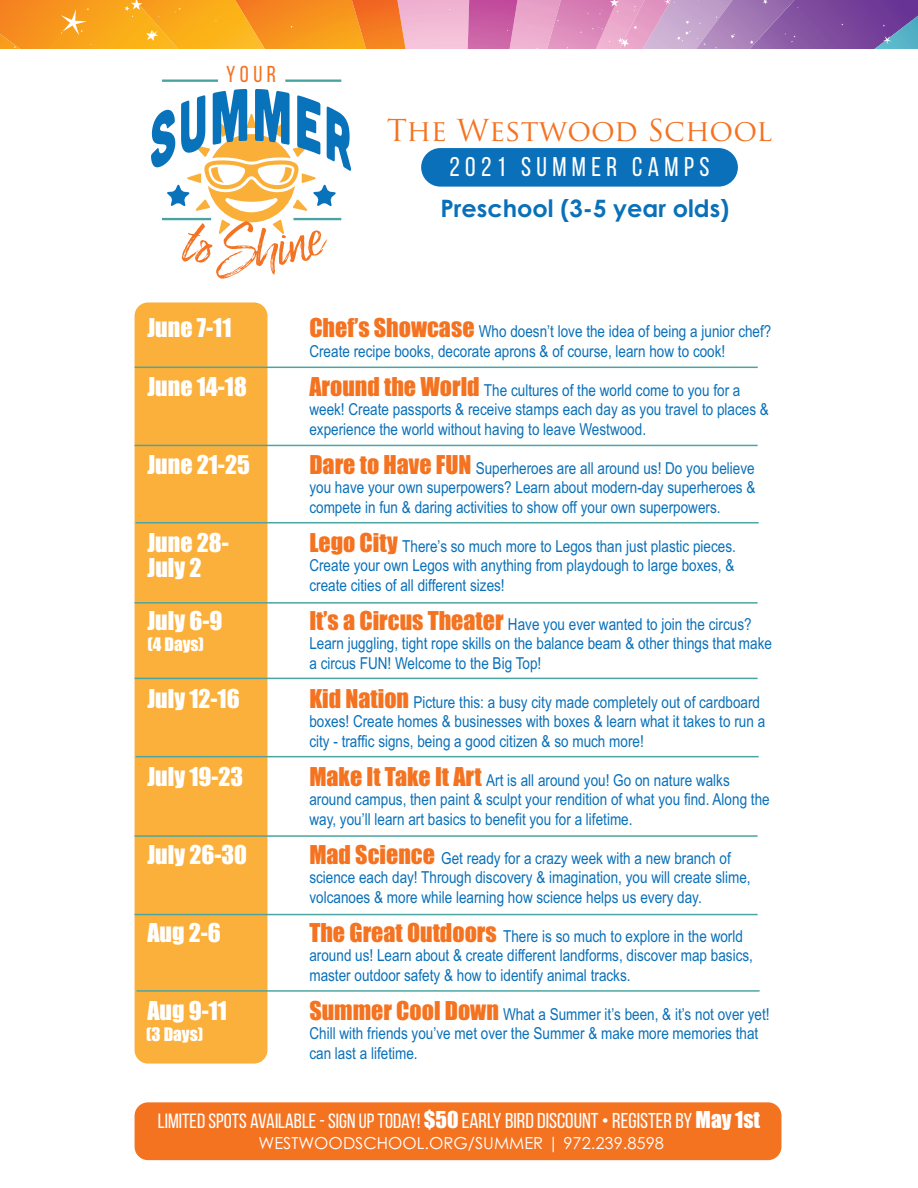
<style>
.page{position:relative;width:918px;height:1188px;background:#fff}
.page>*{position:absolute;margin:0;border:0;box-sizing:border-box;transform-origin:0 0}
.t1{font:29.4px "Trajan Pro";color:#f47321}
.t2{font:27px "Bebas Neue";letter-spacing:.2em;color:#fff}
.t3{font:24px "Impact";color:#fff}
.t4{font:700 24px "Century Gothic";color:#0970b9}
.t5{font:22.95px "Bebas Neue";color:#f37323}
.t6{font:20.7px "Bebas Neue";color:#fff}
.t7{font:17.25px "Impact";color:#fff}
.t8{font:16.5px/19.5px "Arial Narrow";color:#0970b9}
.t9{font:16.5px "Century Gothic";color:#fff}
.s1{font-family:"Impact";font-size:24px;color:#f47321}
.s2{font-family:"Impact";font-size:21.45px}
.s3{font-size:21.45px}
</style>
<div class="page">
<svg style="left:0;top:0;width:917px;height:49px;background:#d58e76"></svg>
<div style="left:135px;top:1102px;width:646px;height:58px;background:#f47321;border-radius:14px"></div>
<hr style="left:285px;top:80px;width:56px;height:2px;background:#49a4a1">
<hr style="left:162px;top:80px;width:56px;height:2px;background:#49a4a1">
<div style="left:421px;top:148px;width:317px;height:39px;background:#0970b9;border-radius:19px"></div>
<div style="left:135px;top:302px;width:132px;height:762px;background:#fbb03b;border-radius:14px"></div>
<hr style="left:135px;top:367px;width:623px;height:1px;background:#4da5a2">
<hr style="left:135px;top:445px;width:623px;height:1px;background:#4da5a2">
<hr style="left:136px;top:522px;width:623px;height:1px;background:#4da5a2">
<hr style="left:135px;top:602px;width:623px;height:2px;background:#4da5a2">
<hr style="left:135px;top:678px;width:623px;height:1px;background:#4da5a2">
<hr style="left:136px;top:756px;width:623px;height:1px;background:#4da5a2">
<hr style="left:135px;top:835px;width:623px;height:2px;background:#4da5a2">
<hr style="left:135px;top:914px;width:623px;height:1px;background:#4da5a2">
<hr style="left:137px;top:990px;width:623px;height:2px;background:#4da5a2">
<svg style="left:151px;top:89px;width:200px;height:145px"></svg>
<h3 class="t5" style="left:226px;top:61px;width:51px">YOUR</h3>
<h1 class="t1" style="left:387px;top:118px;width:387px">The Westwood School</h1>
<h2 class="t2" style="left:449px;top:151px;width:262px">2021 SUMMER CAMPS</h2>
<h3 class="t4" style="left:440px;top:195px;width:290px">Preschool (3-5 year olds)</h3>
<h3 class="t3" style="left:147px;top:315px;width:86px">June 7-11</h3>
<p class="t8" style="left:309px;top:322px;width:464px"><span class="s1">Chef’s Showcase</span> Who doesn’t love the idea of being a junior chef?<br>Create recipe books, decorate aprons &amp; of course, learn how to cook!</p>
<h3 class="t3" style="left:147px;top:373px;width:101px">June 14-18</h3>
<p class="t8" style="left:309px;top:380px;width:461px"><span class="s1">Around the World</span> The cultures of the world come to you for a week! Create passports &amp; receive stamps each day as you travel to places &amp; experience the world without having to leave Westwood.</p>
<h3 class="t3" style="left:147px;top:451px;width:104px">June 21-25</h3>
<p class="t8" style="left:309px;top:458px;width:448px;text-align:justify"><span class="s1">Dare to Have FUN</span> Superheroes are all around us! Do you believe you have your own superpowers? Learn about modern-day superheroes &amp; compete in fun &amp; daring activities to show off your own superpowers.</p>
<h3 class="t3" style="left:147px;top:529px;width:83px">June 28-</h3>
<p class="t8" style="left:309px;top:536px;width:428px;text-align:justify"><span class="s1">Lego City</span> There’s so much more to Legos than just plastic pieces.<br>Create your own Legos with anything from playdough to large boxes, &amp; create cities of all different sizes!</p>
<h3 class="t3" style="left:147px;top:607px;width:76px">July 6-9</h3>
<p class="t8" style="left:309px;top:614px;width:464px"><span class="s1">It’s a Circus Theater</span> Have you ever wanted to join the circus?<br>Learn juggling, tight rope skills on the balance beam &amp; other things that make a circus FUN! Welcome to the Big Top!</p>
<h3 class="t3" style="left:147px;top:685px;width:94px">July 12-16</h3>
<p class="t8" style="left:309px;top:692px;width:457px"><span class="s1">Kid Nation</span> Picture this: a busy city made completely out of cardboard boxes! Create homes &amp; businesses with boxes &amp; learn what it takes to run a city - traffic signs, being a good citizen &amp; so much more!</p>
<h3 class="t3" style="left:147px;top:763px;width:97px">July 19-23</h3>
<p class="t8" style="left:309px;top:770px;width:462px"><span class="s1">Make It Take It Art</span> Art is all around you! Go on nature walks around campus, then paint &amp; sculpt your rendition of what you find. Along the way, you’ll learn art basics to benefit you for a lifetime.</p>
<h3 class="t3" style="left:147px;top:841px;width:101px">July 26-30</h3>
<p class="t8" style="left:309px;top:848px;width:443px"><span class="s1">Mad Science</span> Get ready for a crazy week with a new branch of science each day! Through discovery &amp; imagination, you will create slime, volcanoes &amp; more while learning how science helps us every day.</p>
<h3 class="t3" style="left:147px;top:919px;width:75px">Aug 2-6</h3>
<p class="t8" style="left:309px;top:926px;width:445px"><span class="s1">The Great Outdoors</span> There is so much to explore in the world around us! Learn about &amp; create different landforms, discover map basics, master outdoor safety &amp; how to identify animal tracks.</p>
<h3 class="t3" style="left:147px;top:997px;width:81px">Aug 9-11</h3>
<p class="t8" style="left:309px;top:1004px;width:462px"><span class="s1">Summer Cool Down</span> What a Summer it’s been, &amp; it’s not over yet!<br>Chill with friends you’ve met over the Summer &amp; make more memories that can last a lifetime.</p>
<h3 class="t3" style="left:147px;top:555px;width:55px">July 2</h3>
<p class="t7" style="left:147px;top:635px;width:58px">(4 Days)</p>
<p class="t7" style="left:146px;top:1025px;width:59px">(3 Days)</p>
<p class="t6" style="left:158px;top:1109px;width:604px">LIMITED SPOTS AVAILABLE - SIGN UP TODAY! <span class="s2">$50</span> <span class="s3">EARLY BIRDDISCOUNT•REGISTERBY</span> <span class="s2">May 1st</span></p>
<p class="t9" style="left:259px;top:1134px;width:407px">WESTWOODSCHOOL.ORG/SUMMER | 972.239.8598</p>
</div>
